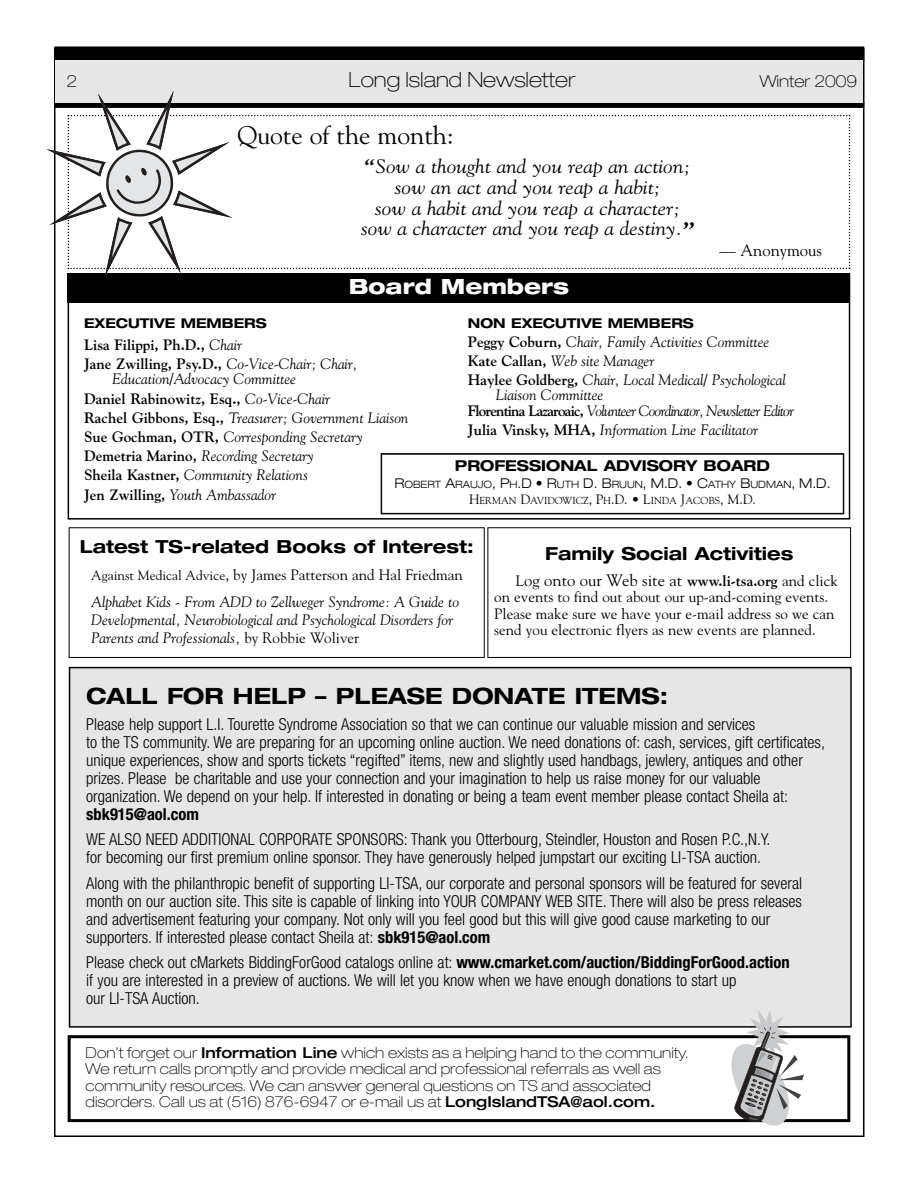
<style>
.page{position:relative;width:918px;height:1188px;background:#fff}
.page>*{position:absolute;margin:0;border:0;box-sizing:border-box;transform-origin:0 0}
.t1{font:25.5px "Goudy";color:#000}
.t2{font:700 expanded 22.5px "Helvetica Neue";color:#000}
.t3{font:100 expanded 21px "Helvetica Neue";color:#000}
.t4{font:800 expanded 21px "Helvetica Neue";color:#fff}
.t5{font:italic 19.5px/20.5px "Goudy";color:#000;text-align:center;scale:1.1 1}
.t6{font:700 expanded 18px "Helvetica Neue";color:#000}
.t7{font:300 condensed 16.5px/18px "Helvetica Neue";color:#000}
.t8{font:16.5px "Goudy";color:#000}
.t9{font:700 condensed 16.5px "Helvetica Neue";color:#000}
.t10{font:100 expanded 16.5px "Helvetica Neue";color:#000}
.t11{font:italic 15px/19.2px "Goudy";color:#000}
.t12{font:100 expanded 15px/16.5px "Helvetica Neue";color:#000}
.t13{font:15px/16.5px "Goudy";color:#000}
.t14{font:italic 15px/15.3px "Goudy";letter-spacing:-.05em;color:#000}
.t15{font:700 15px/19.2px "Goudy";color:#000}
.t16{font:700 expanded 15px "Helvetica Neue";color:#000}
.t17{font:700 expanded 13.5px "Helvetica Neue";color:#000}
.t18{font:300 expanded 10.2px "Helvetica Neue";color:#000}
.t19{font:10.2px "Goudy";color:#000}
.s1{font-weight:700}
.s2{font-weight:700;font-size:22.5px}
.s3{font-weight:400;font-style:italic}
.s4{font-weight:700;font-style:normal}
.s5{font-size:13.5px}
.s6{font-style:normal;font-size:13.5px}
.s7{font-style:normal}
.s8{font-size:15px}
.s9{font-weight:700;font-size:15px}
.s10{font-weight:500}
</style>
<div class="page">
<div style="left:54px;top:47px;width:810px;height:15px;background:#000"></div>
<div style="left:56px;top:61px;width:807px;height:42px;background:#e6e6e6"></div>
<svg style="left:46px;top:80px;width:804px;height:207px"></svg>
<div style="left:68px;top:1035px;width:782px;height:87px;border:3px solid #000"></div>
<div style="left:68px;top:273px;width:782px;height:30px;background:#000"></div>
<div style="left:487px;top:527px;width:364px;height:131px;border:1px solid #000"></div>
<div style="left:381px;top:453px;width:463px;height:61px;border:1px solid #000"></div>
<div style="left:69px;top:527px;width:416px;height:131px;border:1px solid #000"></div>
<div style="left:70px;top:668px;width:780px;height:358px;background:#e6e6e6"></div>
<div style="left:69px;top:667px;width:783px;height:361px;border:2px solid #000"></div>
<svg style="left:697px;top:1010px;width:132px;height:127px"></svg>
<p class="t10" style="left:66px;top:75px;width:12px">2</p>
<p class="t3" style="left:349px;top:72px;width:228px">Long Island Newsletter</p>
<p class="t10" style="left:760px;top:75px;width:99px">Winter 2009</p>
<h1 class="t1" style="left:238px;top:120px;width:217px">Quote of the month:</h1>
<p class="t5" style="left:361px;top:156px;width:305px"><span class="s1">“</span>Sow a thought and you reap an action; sow an act and you reap a habit;<br>sow a habit and you reap a character; sow a character and you reap a destiny.<span class="s2">”</span></p>
<p class="t8" style="left:719px;top:240px;width:104px">— Anonymous</p>
<p class="t4" style="left:349px;top:278px;width:222px">Board Members</p>
<p class="t17" style="left:84px;top:318px;width:184px">EXECUTIVE MEMBERS</p>
<p class="t15" style="left:84px;top:335px;width:275px">Lisa Filippi, Ph.D., <span class="s3">Chair<br></span>Jane Zwilling, Psy.D., <span class="s3">Co-Vice-Chair; Chair,</span></p>
<p class="t11" style="left:84px;top:370px;width:326px;text-indent:28px">Education/Advocacy Committee<br><span class="s4">Daniel Rabinowitz, Esq.,</span> Co-Vice-Chair<br><span class="s4">Rachel Gibbons, Esq.,</span> Treasurer; Government Liaison <span class="s4">Sue Gochman, OTR,</span> Corresponding Secretary <span class="s4">Demetria Marino,</span> Recording Secretary<br><span class="s4">Sheila Kastner,</span> Community Relations<br><span class="s4">Jen Zwilling,</span> Youth Ambassador</p>
<p class="t17" style="left:468px;top:318px;width:227px">NON EXECUTIVE MEMBERS</p>
<p class="t11" style="left:468px;top:332px;width:320px"><span class="s4">Peggy Coburn,</span> Chair, Family Activities Committee<br><span class="s4">Kate Callan,</span> Web site Manager<br><span class="s4">Haylee Goldberg,</span> Chair, Local Medical/ Psychological</p>
<p class="t14" style="left:468px;top:388px;width:328px;text-indent:28px">Liaison Committee<br><span class="s4">Florentina Lazaroaic,</span> Volunteer Coordinator, Newsletter Editor</p>
<p class="t11" style="left:468px;top:420px;width:292px"><span class="s4">Julia Vinsky, MHA,</span> Information Line Facilitator</p>
<p class="t16" style="left:455px;top:461px;width:317px">PROFESSIONAL ADVISORY BOARD</p>
<p class="t18" style="left:394px;top:481px;width:438px"><span class="s5">R</span>OBERT <span class="s5">A</span>RAUJO<span class="s5">, P</span>H<span class="s5">.D • R</span>UTH <span class="s5">D. B</span>RUUN<span class="s5">, M.D. • C</span>ATHY <span class="s5">B</span>UDMAN<span class="s5">, M.D.</span></p>
<p class="t19" style="left:469px;top:495px;width:288px"><span class="s5">H</span>ERMAN <span class="s5">D</span>AVIDOWICZ<span class="s5">, P</span>H<span class="s5">.D. • L</span>INDA <span class="s5">J</span>ACOBS<span class="s5">, M.D.</span></p>
<p class="t6" style="left:80px;top:540px;width:396px">Latest TS-related Books of Interest:</p>
<p class="t11" style="left:91px;top:561px;width:373px;line-height:27px"><span class="s6">Against Medical Advice</span><span class="s7">, by James Patterson and Hal Friedman<br></span>Alphabet Kids - From ADD to Zellweger Syndrome: A Guide to</p>
<p class="t11" style="left:91px;top:611px;width:364px;line-height:18px">Developmental, Neurobiological and Psychological Disorders for<br>Parents and Professionals, <span class="s7">by Robbie Woliver</span></p>
<p class="t6" style="left:545px;top:547px;width:250px">Family Social Activities</p>
<p class="t8" style="left:516px;top:570px;width:324px"><span class="s8">L</span>og onto our Web site at <span class="s9">www.li-tsa.org</span> <span class="s8">and click</span></p>
<p class="t13" style="left:494px;top:589px;width:342px">on events to find out about our up-and-coming events.<br>Please make sure we have your e-mail address so we can send you electronic flyers as new events are planned.</p>
<h2 class="t2" style="left:86px;top:688px;width:583px">CALL FOR HELP – PLEASE DONATE ITEMS:</h2>
<p class="t7" style="left:86px;top:717px;width:740px">Please help support L.I. Tourette Syndrome Association so that we can continue our valuable mission and services<br>to the TS community. We are preparing for an upcoming online auction. We need donations of: cash, services, gift certificates, unique experiences, show and sports tickets “regifted” items, new and slightly used handbags, jewlery, antiques and other prizes. Please be charitable and use your connection and your imagination to help us raise money for our valuable organization. We depend on your help. If interested in donating or being a team event member please contact Sheila at:</p>
<p class="t9" style="left:86px;top:809px;width:114px">sbk915@aol.com</p>
<p class="t7" style="left:86px;top:832px;width:686px">WE ALSO NEED ADDITIONAL CORPORATE SPONSORS: Thank you Otterbourg, Steindler, Houston and Rosen P.C.,N.Y. for becoming our first premium online sponsor. They have generously helped jumpstart our exciting LI-TSA auction.</p>
<p class="t7" style="left:86px;top:875px;width:717px">Along with the philanthropic benefit of supporting LI-TSA, our corporate and personal sponsors will be featured for several month on our auction site. This site is capable of linking into YOUR COMPANY WEB SITE. There will also be press releases and advertisement featuring your company. Not only will you feel good but this will give good cause marketing to our supporters. If interested please contact Sheila at: <span class="s1">sbk915@aol.com</span></p>
<p class="t7" style="left:86px;top:954px;width:705px">Please check out cMarkets BiddingForGood catalogs online at: <span class="s1">www.cmarket.com/auction/BiddingForGood.action </span>if you are interested in a preview of auctions. We will let you know when we have enough donations to start up<br>our LI-TSA Auction.</p>
<p class="t12" style="left:86px;top:1046px;width:604px">Don’t forget our <span class="s10">Information Line</span> which exists as a helping hand to the community.<br>We return calls promptly and provide medical and professional referrals as well as community resources. We can answer general questions on TS and associated disorders. Call us at (516) 876-6947 or e-mail us at <span class="s10">LongIslandTSA@aol.com.</span></p>
</div>
